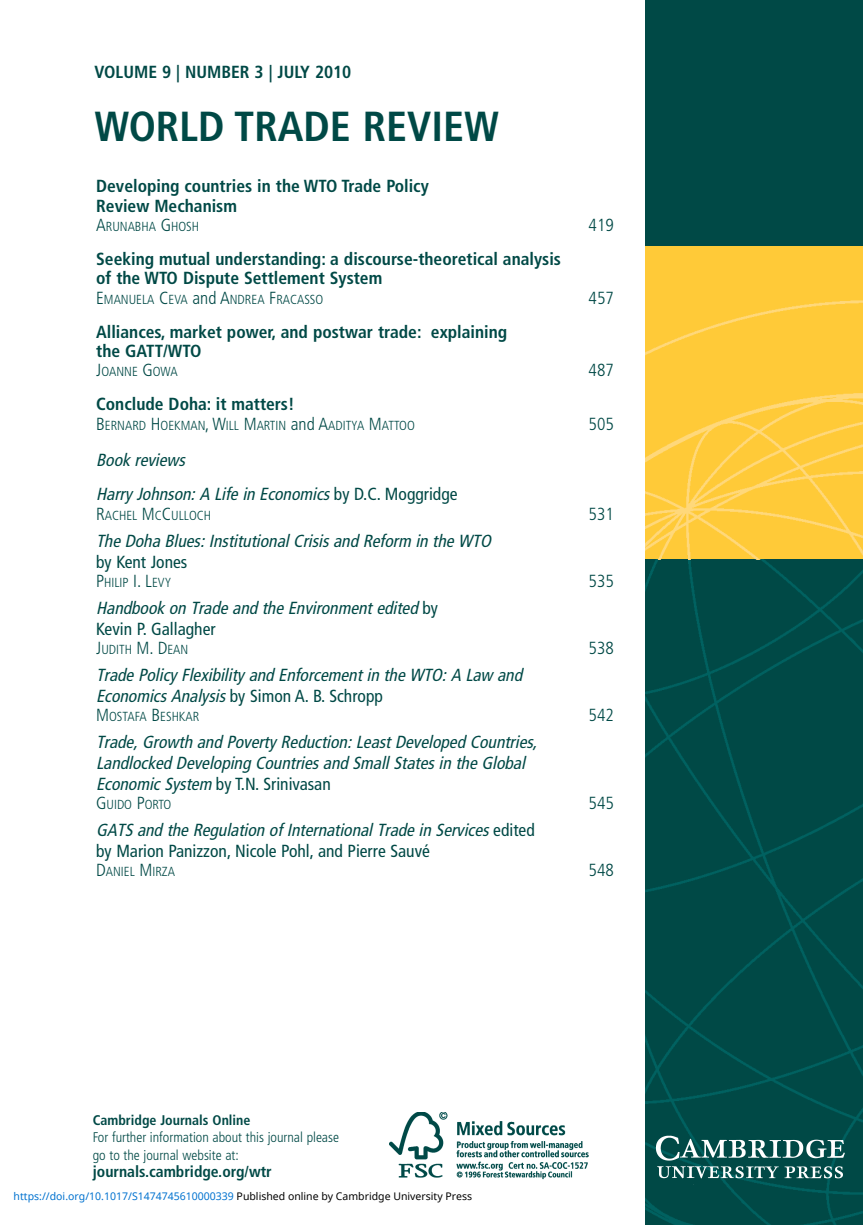
<style>
.page{position:relative;width:863px;height:1225px;background:#fff}
.page>*{position:absolute;margin:0;border:0;box-sizing:border-box;transform-origin:0 0}
.t1{font:700 condensed 42px "Frutiger";color:#004946}
.t2{font:italic condensed 17.5px/21px "Frutiger";color:#004946}
.t3{font:700 condensed 17.5px/19.2px "Frutiger";color:#004946}
.t4{font:300 condensed 17.5px "Frutiger";color:#004946}
.t5{font:condensed 17.5px "Frutiger";color:#004946}
.t6{font:700 condensed 15.75px "Frutiger";color:#004946}
.t7{font:300 condensed 14px/17.5px "Frutiger";color:#004946}
.t8{font:700 condensed 14px "Frutiger";color:#004946}
.t9{font:300 condensed 13.12px "Frutiger";color:#004946}
.t10{font:10.5px "Noto Sans";color:#0172cf}
.s1{font-size:17.5px}
.s2{font-style:normal}
.s3{color:#000}
</style>
<div class="page">
<div style="left:645px;top:0;width:218px;height:1225px;background:#004946"></div>
<div style="left:645px;top:246px;width:218px;height:313px;background:#ffca38"></div>
<img style="left:645px;top:300px;width:218px;height:924px">
<img style="left:653px;top:1135px;width:196px;height:54px">
<img style="left:389px;top:1113px;width:200px;height:67px">
<p class="t3" style="left:95px;top:63px;width:258px">VOLUME 9 | NUMBER 3 | JULY 2010</p>
<h1 class="t1" style="left:95px;top:109px;width:406px">WORLD TRADE REVIEW</h1>
<p class="t3" style="left:96px;top:178px;width:334px">Developing countries in the WTO Trade Policy<br>Review Mechanism</p>
<p class="t9" style="left:96px;top:221px;width:104px"><span class="s1">A</span>RUNABHA <span class="s1">G</span>HOSH</p>
<p class="t4" style="left:588px;top:218px;width:27px">419</p>
<p class="t3" style="left:96px;top:251px;width:466px">Seeking mutual understanding: a discourse-theoretical analysis of the WTO Dispute Settlement System</p>
<p class="t9" style="left:96px;top:294px;width:229px"><span class="s1">E</span>MANUELA <span class="s1">C</span>EVA <span class="s1">and A</span>NDREA <span class="s1">F</span>RACASSO</p>
<p class="t4" style="left:588px;top:290px;width:27px">457</p>
<p class="t3" style="left:96px;top:323px;width:412px">Alliances, market power, and postwar trade: explaining the GATT/WTO</p>
<p class="t9" style="left:96px;top:366px;width:83px"><span class="s1">J</span>OANNE <span class="s1">G</span>OWA</p>
<p class="t4" style="left:588px;top:363px;width:27px">487</p>
<p class="t3" style="left:96px;top:396px;width:200px">Conclude Doha: it matters!</p>
<p class="t9" style="left:96px;top:420px;width:320px"><span class="s1">B</span>ERNARD <span class="s1">H</span>OEKMAN<span class="s1">, W</span>ILL <span class="s1">M</span>ARTIN <span class="s1">and A</span>ADITYA <span class="s1">M</span>ATTOO</p>
<p class="t4" style="left:588px;top:416px;width:27px">505</p>
<p class="t2" style="left:96px;top:445px;width:363px;line-height:34.1px">Book reviews<br>Harry Johnson:A Life in Economics <span class="s2">b y D. C . M o g g r i d g e</span></p>
<p class="t9" style="left:96px;top:510px;width:116px"><span class="s1">R</span>ACHEL <span class="s1">M</span>C<span class="s1">C</span>ULLOCH</p>
<p class="t4" style="left:588px;top:507px;width:27px">531</p>
<p class="t2" style="left:96px;top:531px;width:400px">The Doha Blues:InstitutionalCrisisand Reform in the WTO</p>
<p class="t5" style="left:96px;top:554px;width:93px">by Kent Jones</p>
<p class="t9" style="left:96px;top:577px;width:77px"><span class="s1">P</span>HILIP <span class="s1">I. L</span>EVY</p>
<p class="t4" style="left:588px;top:574px;width:27px">535</p>
<p class="t2" style="left:96px;top:598px;width:343px">Handbook on Trade and the Environmentedited <span class="s2">b y<br>Kevin P. Gallagher</span></p>
<p class="t9" style="left:96px;top:644px;width:94px"><span class="s1">J</span>UDITH <span class="s1">M. D</span>EAN</p>
<p class="t4" style="left:588px;top:641px;width:27px">538</p>
<p class="t2" style="left:96px;top:666px;width:431px">Trade Policy Flexibility and Enforcementin the WTO:A Law and<br>EconomicsAnalysis <span class="s2">by Simon A. B. Schropp</span></p>
<p class="t9" style="left:96px;top:711px;width:105px"><span class="s1">M</span>OSTAFA <span class="s1">B</span>ESHKAR</p>
<p class="t4" style="left:588px;top:708px;width:27px">542</p>
<p class="t2" style="left:96px;top:733px;width:446px">Trade,Growth and Poverty Reduction:LeastDeveloped Countries,<br>Landlocked Developing Countriesand SmallStatesin the Global<br>Economic System<span class="s2">by T.N. Srinivasan</span></p>
<p class="t9" style="left:96px;top:799px;width:77px"><span class="s1">G</span>UIDO <span class="s1">P</span>ORTO</p>
<p class="t4" style="left:588px;top:796px;width:27px">545</p>
<p class="t2" style="left:96px;top:821px;width:440px">GATS and the Regulation of InternationalTrade in Services<span class="s2">e d i t e d by Marion Panizzon, Nicole Pohl, and Pierre Sauvé</span></p>
<p class="t9" style="left:96px;top:866px;width:80px"><span class="s1">D</span>ANIEL <span class="s1">M</span>IRZA</p>
<p class="t4" style="left:588px;top:863px;width:27px">548</p>
<p class="t8" style="left:93px;top:1114px;width:159px">Cambridge Journals Online</p>
<p class="t7" style="left:93px;top:1130px;width:248px">For further information about this journal please go to the journal website at:</p>
<p class="t6" style="left:93px;top:1166px;width:180px">journals.cambridge.org/wtr</p>
<p class="t10" style="left:14px;top:1189px;width:460px">https://doi.org/10.1017/S1474745610000339 <span class="s3">Published online by Cambridge University Press</span></p>
</div>
